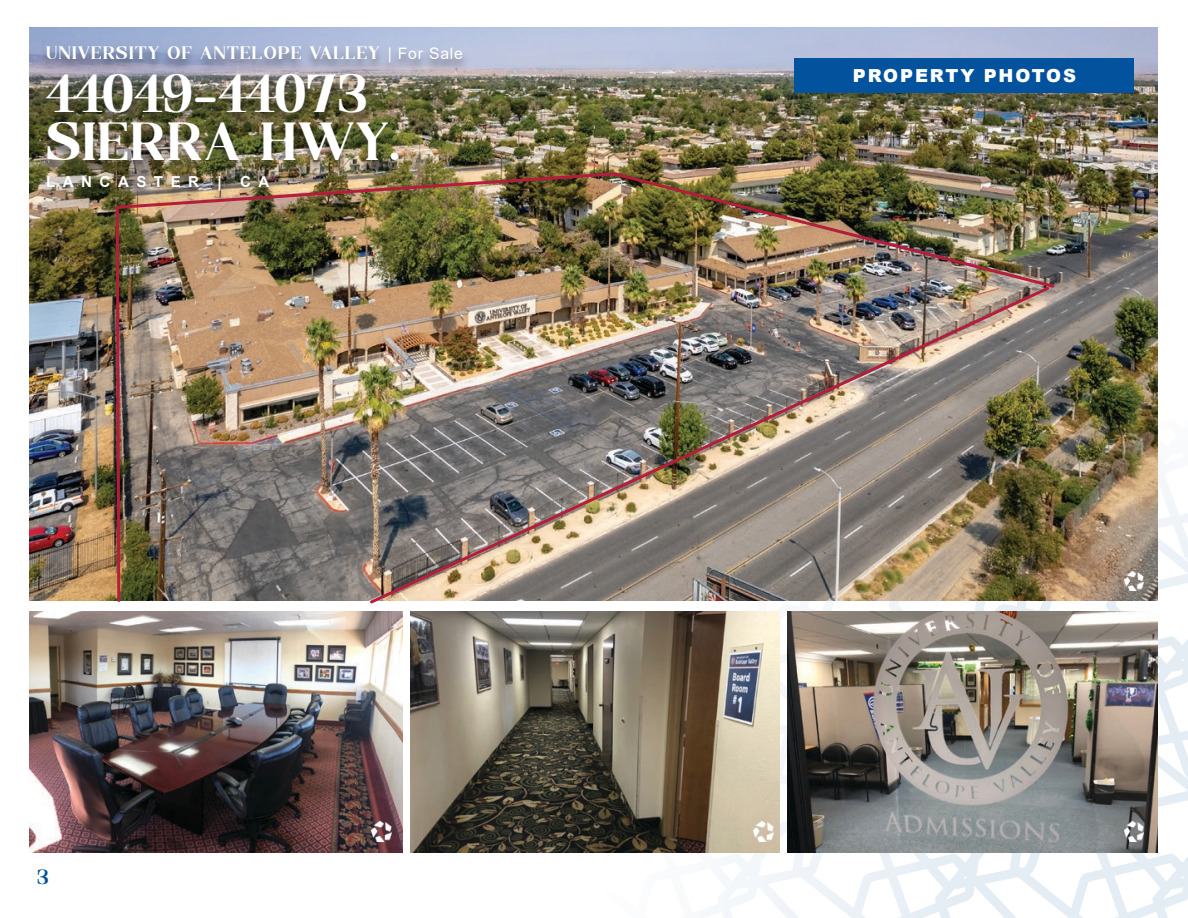
<style>
.page{position:relative;width:1188px;height:918px;background:#fff}
.page>*{position:absolute;margin:0;border:0;box-sizing:border-box;transform-origin:0 0}
.t1{font:46.95px/48.4px "Agne";color:#fff}
.t2{font:900 18px "Arial";letter-spacing:.105em;color:#fff}
.t3{font:18px "Agne";color:#02529d}
.t4{font:15.75px "Agne";letter-spacing:.05em;color:#fff}
.t5{font:700 15.15px "Arial";letter-spacing:.495em;color:#fff}
.s1{font-family:"Arial"}
</style>
<div class="page">
<svg style="left:626px;top:313px;width:562px;height:605px"></svg>
<img style="left:30px;top:612px;width:372px;height:241px">
<img style="left:410px;top:612px;width:370px;height:241px">
<img style="left:788px;top:612px;width:369px;height:241px">
<img style="left:30px;top:27px;width:1127px;height:573px">
<div style="left:795px;top:59px;width:339px;height:34px;background:#02529d"></div>
<img style="left:1124px;top:571px;width:20px;height:20px">
<img style="left:1124px;top:822px;width:20px;height:19px">
<img style="left:753px;top:822px;width:20px;height:19px">
<img style="left:372px;top:822px;width:19px;height:19px">
<img style="left:114px;top:171px;width:943px;height:432px">
<img style="left:368px;top:284px;width:684px;height:322px">
<div style="left:39px;top:45px;width:431px;height:160px;background:#231f20;opacity:.59"></div>
<p class="t4" style="left:46px;top:41px;width:419px">UNIVERSITY OF ANTELOPE VALLEY <span class="s1">| For Sale</span></p>
<h1 class="t1" style="left:46px;top:69px;width:355px">44049-44073<br>SIERRA HWY.</h1>
<p class="t5" style="left:46px;top:171px;width:225px">LANCASTER | CA</p>
<p class="t3" style="left:37px;top:864px;width:13px">3</p>
<p class="t2" style="left:853px;top:63px;width:225px">PROPERTY PHOTOS</p>
</div>
